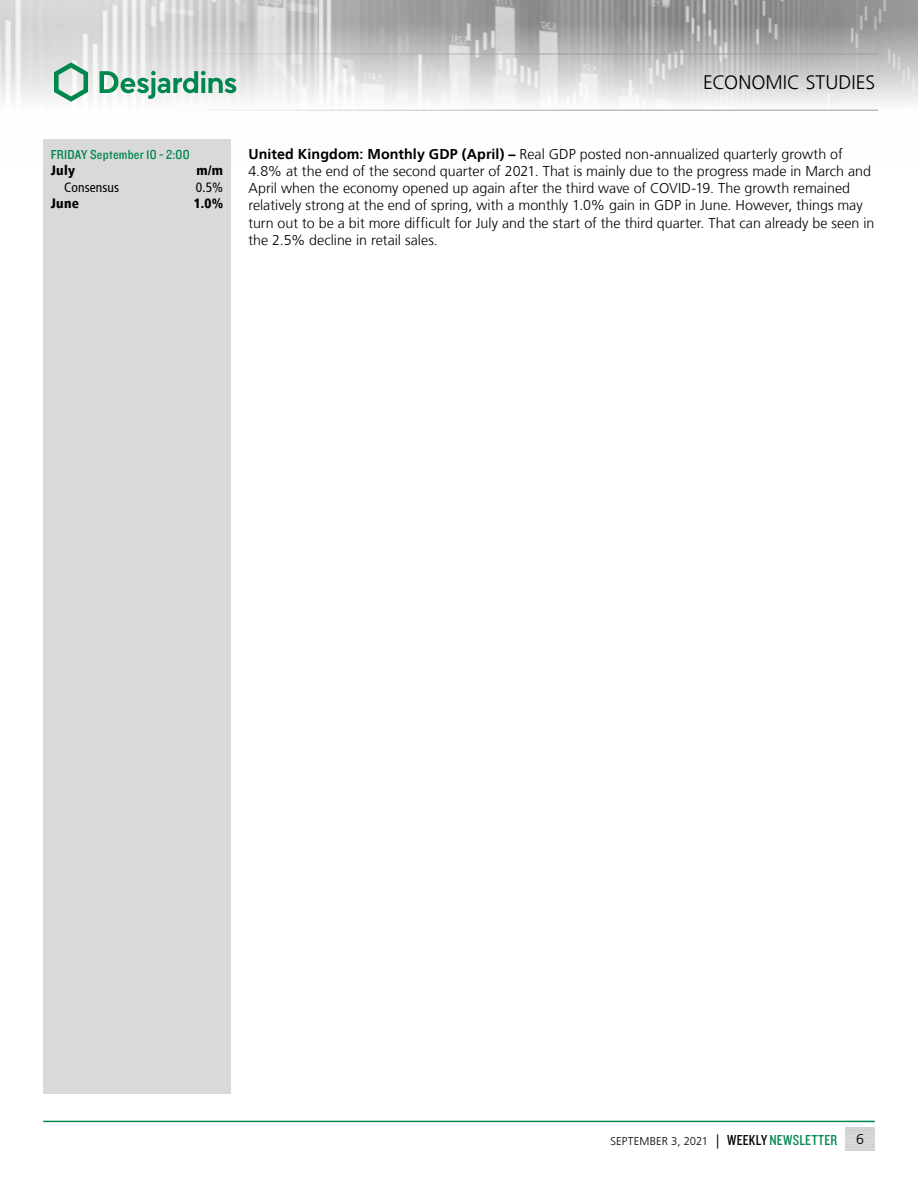
<style>
.page{position:relative;width:918px;height:1188px;background:#fff}
.page>*{position:absolute;margin:0;border:0;box-sizing:border-box;transform-origin:0 0}
.t1{font:300 19.5px "Frutiger LT";letter-spacing:.005em;color:#000}
.t2{font:300 14.25px "Frutiger LT";color:#000}
.t3{font:13.5px "Knockout 30 Junior Welterwt";letter-spacing:.015em;color:#00874e}
.t4{font:900 condensed 13.5px "Frutiger LT";letter-spacing:.02em;color:#000}
.t5{font:condensed 13.5px "Frutiger LT";letter-spacing:.01em;color:#000}
.t6{font:300 11.25px "Frutiger LT";color:#000}
.s1{font-weight:700}
.s2{font-size:14.25px}
.s3{font-family:"Knockout 29 Junior Ltweight";font-weight:400;font-size:15px}
.s4{font-family:"Knockout 29 Junior Ltweight";font-weight:400;font-size:15px;color:#00874e}
</style>
<div class="page">
<img style="left:0;top:0;width:918px;height:110px">
<hr style="left:0;top:54px;width:878px;height:1px;background:#9d9d9c">
<hr style="left:0;top:110px;width:878px;height:1px;background:#9d9d9c">
<svg style="left:54px;top:62px;width:34px;height:40px"></svg>
<svg style="left:100px;top:71px;width:136px;height:28px"></svg>
<hr style="left:43px;top:1121px;width:832px;height:1px;background:#00874e">
<div style="left:43px;top:139px;width:188px;height:955px;background:#d9d9d9"></div>
<h1 class="t1" style="left:703px;top:72px;width:174px">ECONOMIC STUDIES</h1>
<p class="t3" style="left:51px;top:146px;width:140px">FRIDAY September 10 - 2:00</p>
<p class="t2" style="left:248px;top:146px;width:596px"><span class="s1">United Kingdom: Monthly GDP (April) –</span> Real GDP posted non-annualized quarterly growth of</p>
<p class="t4" style="left:51px;top:163px;width:26px">July</p>
<p class="t4" style="left:196px;top:163px;width:28px">m/m</p>
<p class="t2" style="left:248px;top:163px;width:624px">4.8% at the end of the second quarter of 2021. That is mainly due to the progress made in March and</p>
<p class="t5" style="left:64px;top:179px;width:57px">Consensus</p>
<p class="t5" style="left:196px;top:179px;width:29px">0.5%</p>
<p class="t2" style="left:248px;top:180px;width:603px">April when the economy opened up again after the third wave of COVID-19. The growth remained</p>
<p class="t4" style="left:51px;top:195px;width:30px">June</p>
<p class="t4" style="left:194px;top:195px;width:31px">1.0%</p>
<p class="t2" style="left:248px;top:198px;width:616px">relatively strong at the end of spring, with a monthly 1.0% gain in GDP in June. However, things may</p>
<p class="t2" style="left:248px;top:215px;width:628px">turn out to be a bit more difficult for July and the start of the third quarter. That can already be seen in</p>
<p class="t2" style="left:248px;top:232px;width:191px">the 2.5% decline in retail sales.</p>
<p class="t6" style="left:611px;top:1135px;width:228px">SEPTEMBER 3, 2021 <span class="s2">|</span> <span class="s3">WEEKLY</span> <span class="s4">NEWSLETTER</span></p>
<p class="t2" style="left:856px;top:1131px;width:9px">6</p>
</div>
